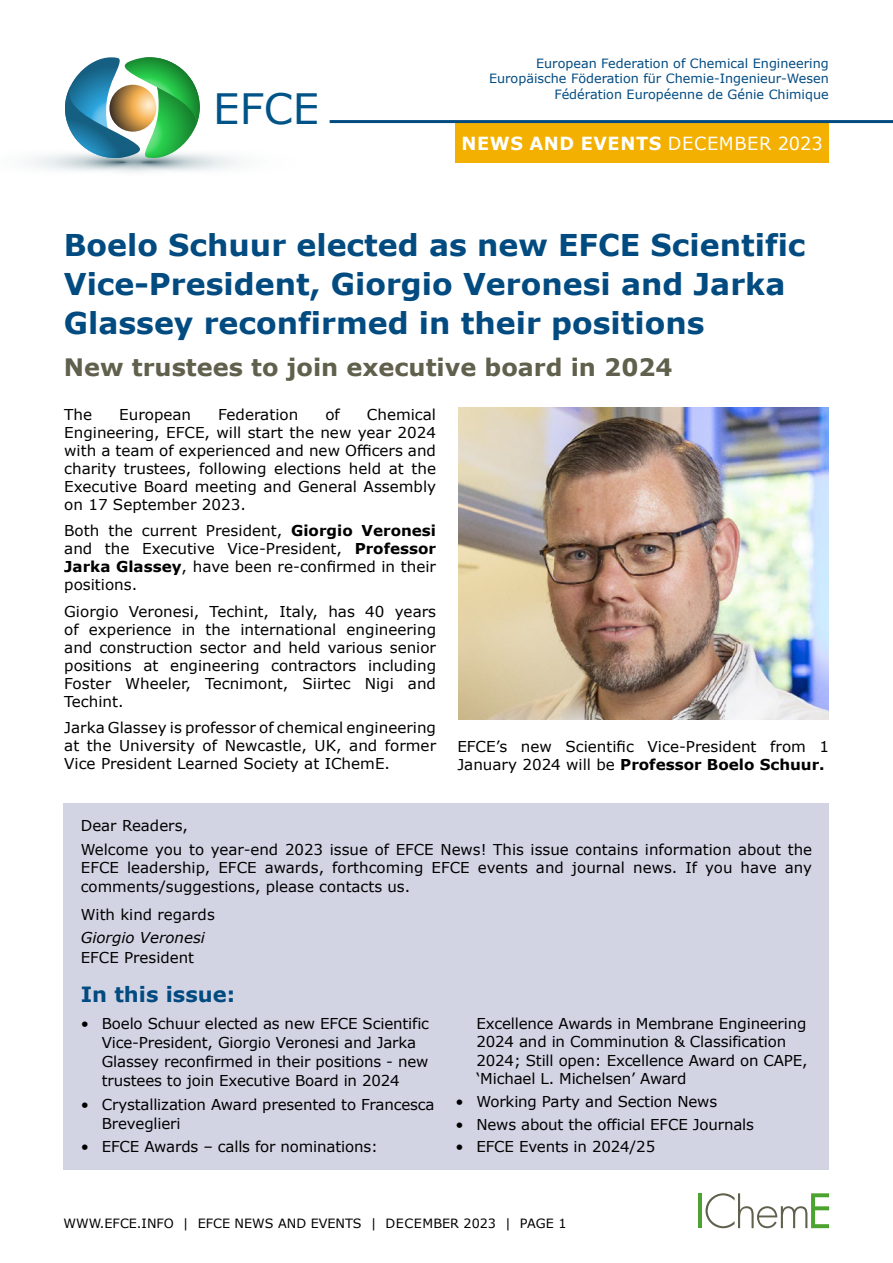
<style>
.page{position:relative;width:893px;height:1263px;background:#fff}
.page>*{position:absolute;margin:0;border:0;box-sizing:border-box;transform-origin:0 0}
.t1{font:41.85px "Verdana";color:#005387}
.Main_head{font:700 30px/39px "Verdana";color:#024b81}
.Main_head-2{font:700 24px "Verdana";color:#60604d}
.body{font:700 21px "Verdana";color:#024b81}
.Main_head-3{font:700 18.15px "Verdana";letter-spacing:.035em;color:#fff}
.Default{font:15px/18px "Verdana";color:#000;text-align:justify}
.bullets{font:15px/19.2px "Verdana";letter-spacing:-.01em;color:#000}
.body-2{font:15px/18.5px "Verdana";color:#000;text-align:justify}
.body-3{font:italic 15px "Verdana";color:#000}
.Author_intro{font:12.75px "Verdana";color:#024b81}
.Author_intro-2{font:12.75px "Verdana";color:#000}
.s1{font-weight:400}
.s2{font-weight:700}
</style>
<div class="page">
<svg style="left:705px;top:1193px;width:124px;height:35px"></svg>
<hr style="left:698px;top:1193px;width:4px;height:35px;background:#4da32f">
<div style="left:455px;top:123px;width:374px;height:40px;background:#f3b000"></div>
<hr style="left:330px;top:120px;width:563px;height:3px;background:#024b81">
<svg style="left:31px;top:57px;width:209px;height:115px"></svg>
<div style="left:64px;top:803px;width:765px;height:366px;background:#d2d4e4"></div>
<img style="left:458px;top:407px;width:370px;height:313px">
<p class="t1" style="left:213px;top:82px;width:108px">EFCE</p>
<p class="Author_intro" style="left:536px;top:55px;width:294px">European Federation of Chemical Engineering</p>
<p class="Author_intro" style="left:489px;top:70px;width:341px">Europäische Föderation für Chemie-Ingenieur-Wesen</p>
<p class="Author_intro" style="left:554px;top:85px;width:276px">Fédération Européenne de Génie Chimique</p>
<p class="Main_head-3" style="left:461px;top:130px;width:363px">NEWS AND EVENTS <span class="s1">DECEMBER 2023</span></p>
<p class="Main_head" style="left:64px;top:225px;width:743px">Boelo Schuur elected as new EFCE Scientific<br>Vice-President, Giorgio Veronesi and Jarka<br>Glassey reconfirmed in their positions</p>
<p class="Main_head-2" style="left:64px;top:351px;width:610px">New trustees to join executive board in 2024</p>
<p class="Default" style="left:64px;top:405px;width:29px">The</p>
<p class="Default" style="left:119px;top:405px;width:73px">European</p>
<p class="Default" style="left:218px;top:405px;width:82px">Federation</p>
<p class="Default" style="left:325px;top:405px;width:16px">of</p>
<p class="Default" style="left:64px;top:405px;width:373px;text-indent:303px">Chemical Engineering, EFCE, will start the new year 2024 with a team of experienced and new Officers and charity trustees, following elections held at the Executive Board meeting and General Assembly on 17 September 2023.</p>
<p class="Default" style="left:64px;top:522px;width:373px">Both the current President, <span class="s2">Giorgio Veronesi </span>and the Executive Vice-President, <span class="s2">Professor Jarka Glassey</span>, have been re-confirmed in their positions.</p>
<p class="Default" style="left:64px;top:602px;width:373px">Giorgio Veronesi, Techint, Italy, has 40 years of experience in the international engineering and construction sector and held various senior positions at engineering contractors including Foster Wheeler, Tecnimont, Siirtec Nigi and Techint.</p>
<p class="Default" style="left:64px;top:719px;width:373px">Jarka Glassey is professor of chemical engineering at the University of Newcastle, UK, and former Vice President Learned Society at IChemE.</p>
<p class="Default" style="left:457px;top:738px;width:373px">EFCE’s new Scientific Vice-President from 1<br>January 2024 will be <span class="s2">Professor Boelo Schuur.</span></p>
<p class="body-2" style="left:81px;top:816px;width:109px">Dear Readers,</p>
<p class="body-2" style="left:81px;top:840px;width:733px">Welcome you to year-end 2023 issue of EFCE News! This issue contains information about the EFCE leadership, EFCE awards, forthcoming EFCE events and journal news. If you have any comments/suggestions, please contacts us.</p>
<p class="body-2" style="left:81px;top:905px;width:136px">With kind regards</p>
<p class="body-3" style="left:81px;top:928px;width:126px">Giorgio Veronesi</p>
<p class="body-2" style="left:81px;top:948px;width:115px">EFCE President</p>
<p class="body" style="left:81px;top:979px;width:156px">In this issue:</p>
<p class="bullets" style="left:102px;top:1014px;width:329px;text-indent:-21px">• Boelo Schuur elected as new EFCE Scientific Vice-President, Giorgio Veronesi and Jarka Glassey reconfirmed in their positions - new trustees to join Executive Board in 2024</p>
<p class="bullets" style="left:102px;top:1094px;width:334px;text-indent:-21px">• Crystallization Award presented to Francesca<br>Breveglieri</p>
<p class="bullets" style="left:81px;top:1137px;width:299px">• EFCE Awards – calls for nominations:</p>
<p class="bullets" style="left:476px;top:1014px;width:333px;line-height:18.5px">Excellence Awards in Membrane Engineering 2024 and in Comminution &amp; Classification 2024; Still open: Excellence Award on CAPE, ‘Michael L. Michelsen’ Award</p>
<p class="bullets" style="left:455px;top:1091px;width:263px">• Working Party and Section News</p>
<p class="bullets" style="left:455px;top:1114px;width:300px">• News about the official EFCE Journals</p>
<p class="bullets" style="left:455px;top:1137px;width:201px">• EFCE Events in 2024/25</p>
<p class="Author_intro-2" style="left:63px;top:1215px;width:505px">WWW.EFCE.INFO | EFCE NEWS AND EVENTS | DECEMBER 2023 | PAGE 1</p>
</div>
